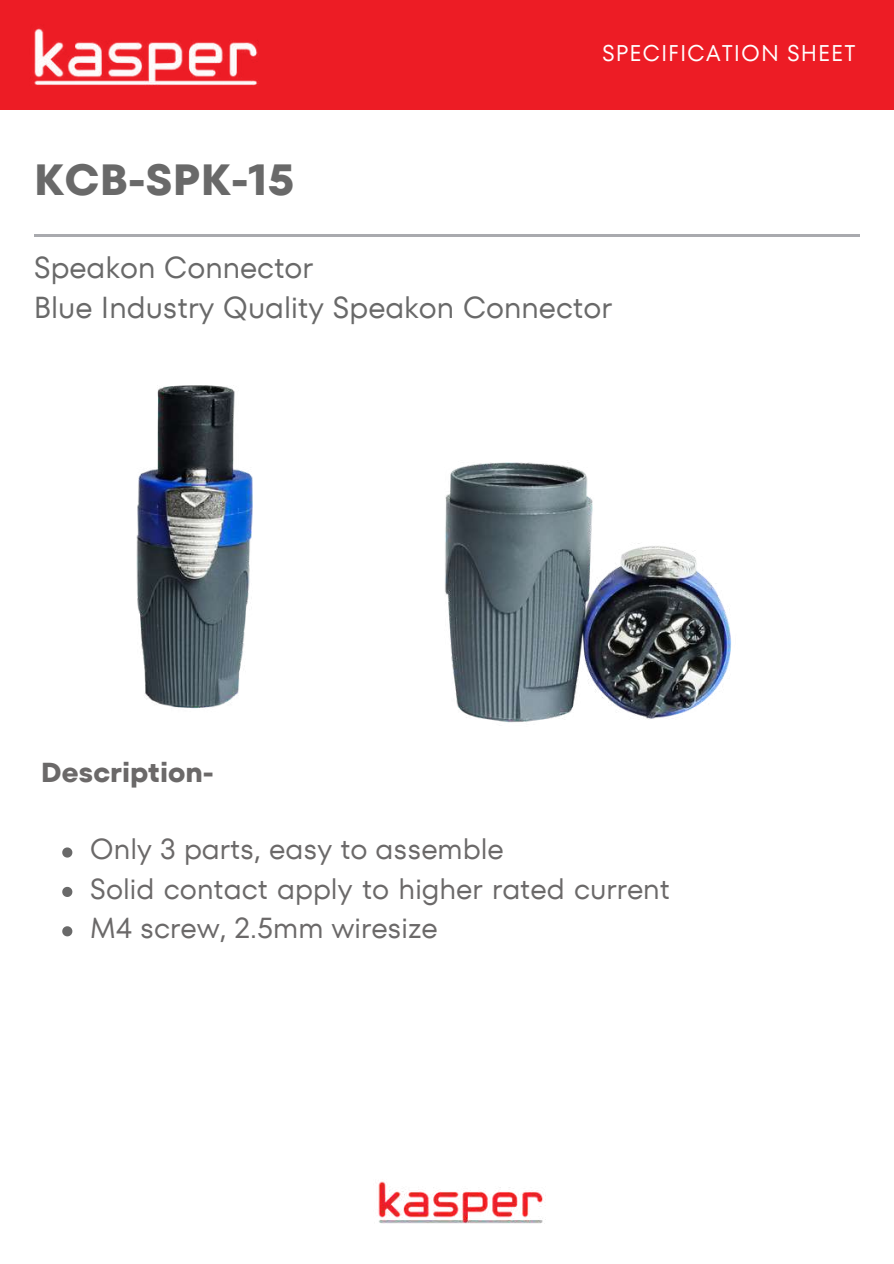
<style>
.page{position:relative;width:894px;height:1264px;background:#fff}
.page>*{position:absolute;margin:0;border:0;box-sizing:border-box;transform-origin:0 0}
.t1{font:700 43.5px "TT Fors";color:#696969}
.t2{font:30.3px/40.5px "TT Fors";color:#696969}
.t3{font:28.8px/39.3px "TT Fors";color:#6b6969}
.t4{font:700 27.3px "TT Fors";color:#6b6969}
.t5{font:22.65px "TT Fors";letter-spacing:.04em;color:#fff}
</style>
<div class="page">
<div style="left:0;top:0;width:892px;height:109px;background:#ed1c25"></div>
<img style="left:378px;top:1181px;width:168px;height:43px">
<img style="left:30px;top:28px;width:229px;height:58px">
<div style="left:32px;top:232px;width:829px;height:7px;border:4px solid #a9aaae"></div>
<svg style="left:62px;top:847px;width:10px;height:10px"></svg>
<svg style="left:62px;top:886px;width:10px;height:11px"></svg>
<svg style="left:62px;top:926px;width:10px;height:10px"></svg>
<img style="left:136px;top:385px;width:596px;height:338px">
<h1 class="t1" style="left:34px;top:149px;width:262px">KCB-SPK-15</h1>
<p class="t5" style="left:602px;top:37px;width:255px">SPECIFICATION SHEET</p>
<p class="t2" style="left:34px;top:247px;width:579px">Speakon Connector<br>Blue Industry Quality Speakon Connector</p>
<p class="t4" style="left:41px;top:753px;width:174px">Description-</p>
<p class="t3" style="left:90px;top:829px;width:581px">Only 3 parts, easy to assemble<br>Solid contact apply to higher rated current<br>M4 screw, 2.5mm wiresize</p>
</div>
